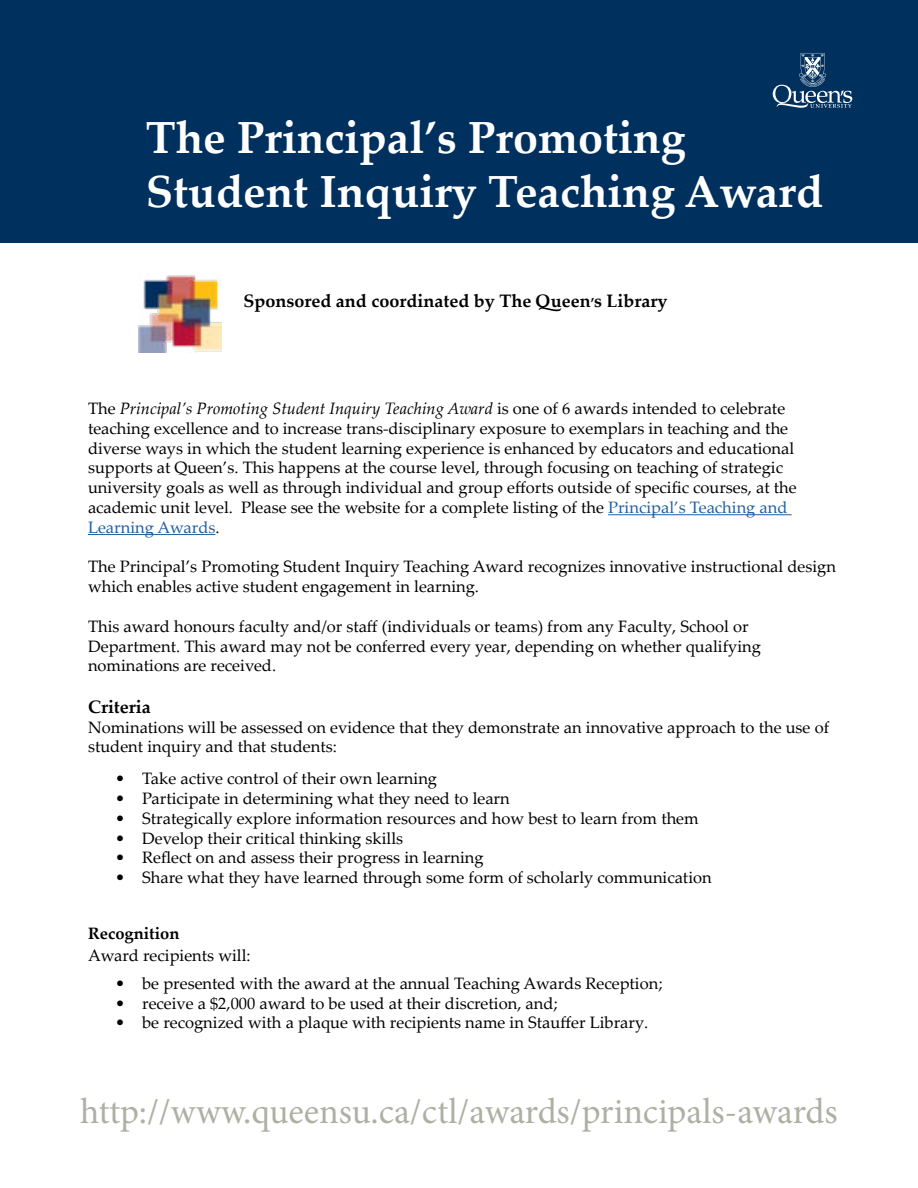
<style>
.page{position:relative;width:918px;height:1188px;background:#fff}
.page>*{position:absolute;margin:0;border:0;box-sizing:border-box;transform-origin:0 0}
.t1{font:700 45px/54px "Palatino Linotype";color:#fff}
.t2{font:36px "Minion Pro";letter-spacing:-.005em;color:#afb0a4}
.t3{font:700 18px "Palatino Linotype";color:#000}
.t4{font:16.5px/19.8px "Palatino Linotype";color:#000}
.t5{font:700 16.5px "Palatino Linotype";color:#000}
.s1{font-family:"Queens"}
.s2{font-style:italic}
.s3{color:#215e9e}
</style>
<div class="page">
<div style="left:1px;top:0;width:917px;height:242px;background:#00305e"></div>
<svg style="left:772px;top:53px;width:80px;height:55px"></svg>
<hr style="left:608px;top:514px;width:184px;height:1px;background:#215e9e">
<hr style="left:88px;top:534px;width:127px;height:1px;background:#215e9e">
<img style="left:139px;top:275px;width:82px;height:77px">
<h1 class="t1" style="left:146px;top:109px;width:679px">The Principal’s Promoting<br>Student Inquiry Teaching Award</h1>
<p class="t3" style="left:243px;top:288px;width:426px">Sponsored and coordinated by The <span class="s1">Queen’s</span> Library</p>
<p class="t4" style="left:88px;top:398px;width:710px">The <span class="s2">Principal’s Promoting Student Inquiry Teaching Award</span> is one of 6 awards intended to celebrate teaching excellence and to increase trans-disciplinary exposure to exemplars in teaching and the diverse ways in which the student learning experience is enhanced by educators and educational supports at Queen’s. This happens at the course level, through focusing on teaching of strategic university goals as well as through individual and group efforts outside of specific courses, at the academic unit level. Please see the website for a complete listing of the <span class="s3">Principal’s Teaching and Learning Awards</span>.</p>
<p class="t4" style="left:88px;top:556px;width:750px">The Principal’s Promoting Student Inquiry Teaching Award recognizes innovative instructional design which enables active student engagement in learning.</p>
<p class="t4" style="left:88px;top:616px;width:674px">This award honours faculty and/or staff (individuals or teams) from any Faculty, School or<br>Department. This award may not be conferred every year, depending on whether qualifying nominations are received.</p>
<p class="t3" style="left:88px;top:694px;width:64px">Criteria</p>
<p class="t4" style="left:88px;top:717px;width:743px">Nominations will be assessed on evidence that they demonstrate an innovative approach to the use of student inquiry and that students:</p>
<p class="t4" style="left:115px;top:768px;width:323px">• Take active control of their own learning</p>
<p class="t4" style="left:115px;top:788px;width:396px">• Participate in determining what they need to learn</p>
<p class="t4" style="left:115px;top:808px;width:585px">• Strategically explore information resources and how best to learn from them</p>
<p class="t4" style="left:115px;top:828px;width:289px">• Develop their critical thinking skills</p>
<p class="t4" style="left:115px;top:847px;width:370px">• Reflect on and assess their progress in learning</p>
<p class="t4" style="left:115px;top:867px;width:598px">• Share what they have learned through some form of scholarly communication</p>
<p class="t5" style="left:88px;top:922px;width:93px">Recognition</p>
<p class="t4" style="left:88px;top:945px;width:164px">Award recipients will:</p>
<p class="t4" style="left:115px;top:973px;width:549px">• be presented with the award at the annual Teaching Awards Reception;</p>
<p class="t4" style="left:115px;top:993px;width:444px">• receive a $2,000 award to be used at their discretion, and;</p>
<p class="t4" style="left:115px;top:1012px;width:535px">• be recognized with a plaque with recipients name in Stauffer Library.</p>
<h2 class="t2" style="left:80px;top:1087px;width:759px">http://www.queensu.ca/ctl/awards/principals-awards</h2>
</div>
